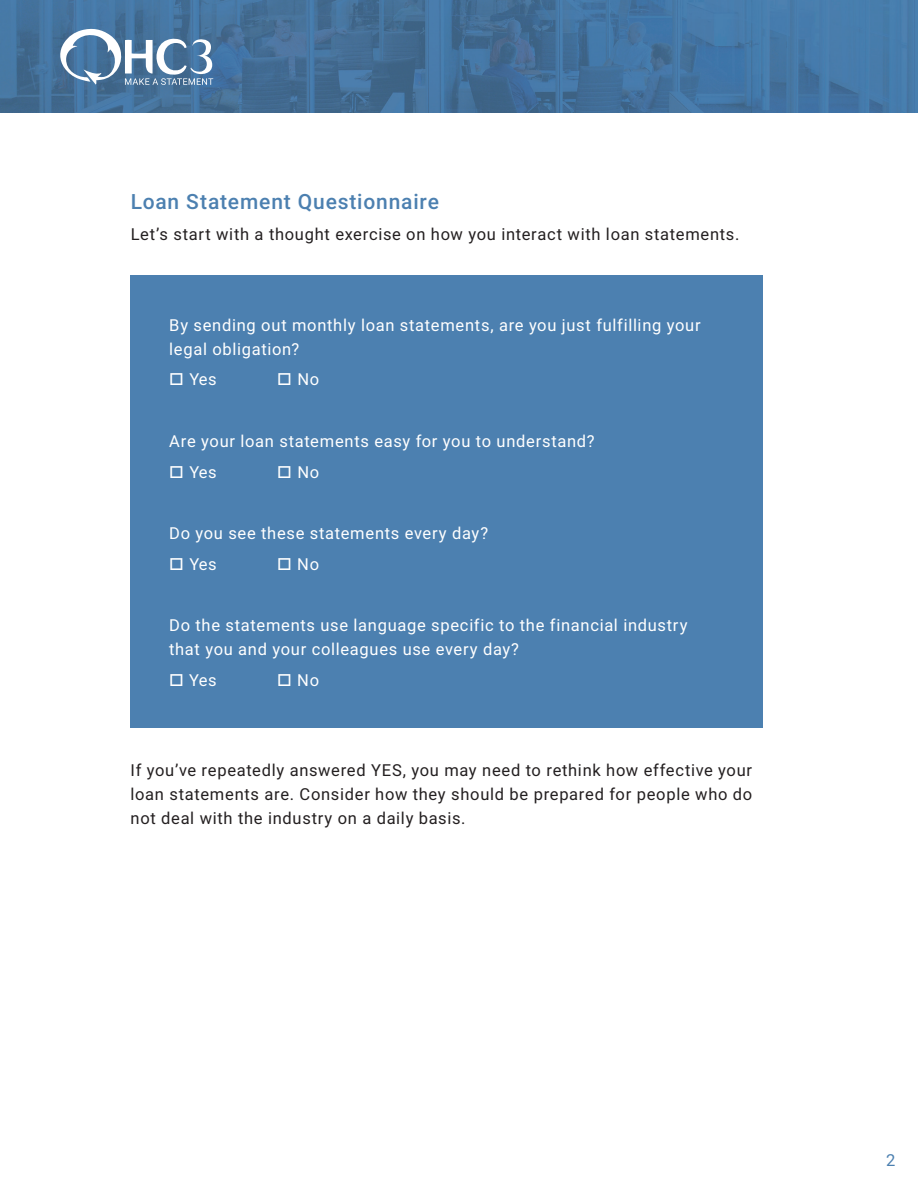
<style>
.page{position:relative;width:918px;height:1188px;background:#fff}
.page>*{position:absolute;margin:0;border:0;box-sizing:border-box;transform-origin:0 0}
.t1{font:500 21px "Roboto";letter-spacing:.04em;color:#4c80b0}
.t2{font:16.5px/24px "Roboto";letter-spacing:.04em;color:#fff}
.t3{font:16.5px/24px "Roboto";letter-spacing:.04em;color:#231f20;text-align:justify}
.t4{font:16.5px "Roboto";color:#4c80b0}
</style>
<div class="page">
<div style="left:131px;top:275px;width:632px;height:453px;background:#4c80b0"></div>
<img style="left:0;top:0;width:918px;height:112px">
<svg style="left:60px;top:29px;width:153px;height:56px"></svg>
<p class="t1" style="left:131px;top:187px;width:310px">Loan Statement Questionnaire</p>
<p class="t3" style="left:131px;top:221px;width:610px">Let’s start with a thought exercise on how you interact with loan statements.</p>
<p class="t2" style="left:169px;top:312px;width:533px">By sending out monthly loan statements, are you just fulfilling your legal obligation?</p>
<p class="t2" style="left:169px;top:367px;width:49px">□ Yes</p>
<p class="t2" style="left:277px;top:367px;width:44px">□ No</p>
<p class="t2" style="left:169px;top:428px;width:427px">Are your loan statements easy for you to understand?</p>
<p class="t2" style="left:169px;top:459px;width:49px">□ Yes</p>
<p class="t2" style="left:277px;top:459px;width:44px">□ No</p>
<p class="t2" style="left:169px;top:521px;width:320px">Do you see these statements every day?</p>
<p class="t2" style="left:169px;top:551px;width:49px">□ Yes</p>
<p class="t2" style="left:277px;top:551px;width:44px">□ No</p>
<p class="t2" style="left:169px;top:613px;width:520px">Do the statements use language specific to the financial industry that you and your colleagues use every day?</p>
<p class="t2" style="left:169px;top:668px;width:49px">□ Yes</p>
<p class="t2" style="left:277px;top:668px;width:44px">□ No</p>
<p class="t3" style="left:131px;top:757px;width:623px">If you’ve repeatedly answered YES, you may need to rethink how effective your loan statements are. Consider how they should be prepared for people who do not deal with the industry on a daily basis.</p>
<p class="t4" style="left:886px;top:1148px;width:11px">2</p>
</div>
